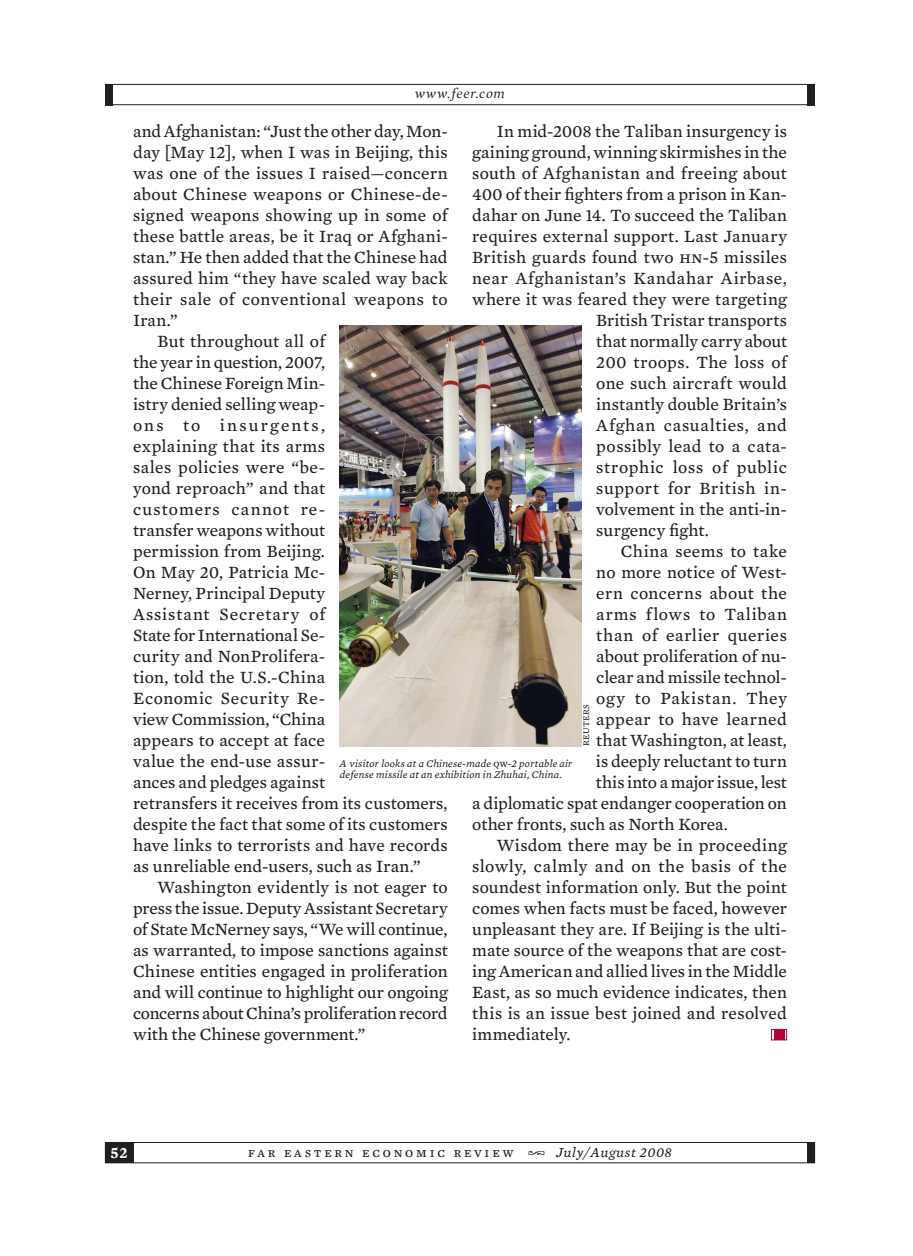
<style>
.page{position:relative;width:913px;height:1256px;background:#fff}
.page>*{position:absolute;margin:0;border:0;box-sizing:border-box;transform-origin:0 0}
.t1{font:17.5px "Mercury Text G3";letter-spacing:.01em;color:#231f20}
.t2{font:17.5px "Mercury Text G3";letter-spacing:.045em;color:#231f20}
.t3{font:17.5px "Mercury Text G3";letter-spacing:.03em;color:#231f20}
.t4{font:17.5px "Mercury Text G3";letter-spacing:.035em;color:#231f20}
.t5{font:17.5px "Mercury Text G3";letter-spacing:.04em;color:#231f20}
.t6{font:17.5px "Mercury Text G3";letter-spacing:-.015em;color:#231f20}
.t7{font:17.5px "Mercury Text G3";letter-spacing:-.01em;color:#231f20}
.t8{font:17.5px "Mercury Text G3";letter-spacing:.055em;color:#231f20}
.t9{font:17.5px "Mercury Text G3";letter-spacing:.065em;color:#231f20}
.t10{font:17.5px "Mercury Text G3";letter-spacing:.125em;color:#231f20}
.t11{font:700 15.75px "Mercury Numeric G3";color:#fff}
.t12{font:14px "Mercury Text G3 Roman SC";letter-spacing:.2em;color:#231f20}
.t13{font:italic 14px "Mercury Text G1";letter-spacing:.05em;color:#231f20}
.t14{font:italic 10.5px/10.5px "Mercury Text G3";letter-spacing:.015em;color:#231f20}
.t15{font:8.75px "Mercury Text G3 Roman SC";letter-spacing:.03em;color:#231f20}
.s1{font-family:"Mercury Text G3 Roman SC"}
.s2{font-family:"Mercury Text G3 Roman SC";font-style:normal}
.s3{font-family:"L Decoration Pi One";font-size:17.5px}
.s4{font-family:"Mercury Text G3";font-style:italic}
</style>
<div class="page">
<div style="left:105px;top:1141px;width:710px;height:21px;border:1px solid #231f20"></div>
<div style="left:105px;top:1141px;width:28px;height:21px;background:#231f20"></div>
<div style="left:808px;top:1141px;width:7px;height:21px;background:#231f20"></div>
<hr style="left:105px;top:84px;width:710px;height:1px;background:#231f20">
<div style="left:808px;top:84px;width:7px;height:21px;background:#231f20"></div>
<div style="left:105px;top:84px;width:7px;height:21px;background:#231f20"></div>
<hr style="left:105px;top:104px;width:710px;height:1px;background:#231f20">
<div style="left:774px;top:1029px;width:10px;height:10px;background:#b30437"></div>
<div style="left:771px;top:1028px;width:16px;height:11px;border:1px solid #b30437"></div>
<img style="left:340px;top:325px;width:241px;height:420px">
<p class="t13" style="left:415px;top:85px;width:92px">www.feer.com</p>
<p class="t1" style="left:133px;top:120px;width:316px">and Afghanistan: “Just the other day, Mon-</p>
<p class="t1" style="left:133px;top:141px;width:316px">day [May 12], when I was in Beijing, this</p>
<p class="t1" style="left:133px;top:162px;width:316px">was one of the issues I raised—concern</p>
<p class="t1" style="left:133px;top:183px;width:316px">about Chinese weapons or Chinese-de-</p>
<p class="t1" style="left:133px;top:204px;width:316px">signed weapons showing up in some of</p>
<p class="t1" style="left:133px;top:225px;width:316px">these battle areas, be it Iraq or Afghani-</p>
<p class="t1" style="left:133px;top:246px;width:316px">stan.” He then added that the Chinese had</p>
<p class="t1" style="left:133px;top:267px;width:316px">assured him “they have scaled way back</p>
<p class="t1" style="left:133px;top:288px;width:316px">their sale of conventional weapons to</p>
<p class="t1" style="left:133px;top:309px;width:46px">Iran.”</p>
<p class="t1" style="left:157px;top:330px;width:169px">But throughout all of</p>
<p class="t1" style="left:133px;top:351px;width:193px">the year in question, 2007,</p>
<p class="t1" style="left:133px;top:372px;width:194px">the Chinese Foreign Min-</p>
<p class="t1" style="left:133px;top:393px;width:194px">istry denied selling weap-</p>
<p class="t10" style="left:133px;top:414px;width:193px">ons to insurgents,</p>
<p class="t4" style="left:133px;top:435px;width:194px">explaining that its arms</p>
<p class="t1" style="left:133px;top:456px;width:194px">sales policies were “be-</p>
<p class="t1" style="left:133px;top:477px;width:193px">yond reproach” and that</p>
<p class="t9" style="left:133px;top:498px;width:194px">customers cannot re-</p>
<p class="t1" style="left:133px;top:519px;width:193px">transfer weapons without</p>
<p class="t1" style="left:133px;top:540px;width:193px">permission from Beijing.</p>
<p class="t1" style="left:133px;top:561px;width:194px">On May 20, Patricia Mc-</p>
<p class="t1" style="left:133px;top:582px;width:193px">Nerney, Principal Deputy</p>
<p class="t8" style="left:133px;top:603px;width:194px">Assistant Secretary of</p>
<p class="t1" style="left:133px;top:624px;width:194px">State for International Se-</p>
<p class="t1" style="left:133px;top:645px;width:194px">curity and NonProlifera-</p>
<p class="t1" style="left:133px;top:666px;width:193px">tion, told the U.S.-China</p>
<p class="t5" style="left:133px;top:687px;width:194px">Economic Security Re-</p>
<p class="t1" style="left:133px;top:708px;width:193px">view Commission, “China</p>
<p class="t1" style="left:133px;top:729px;width:193px">appears to accept at face</p>
<p class="t1" style="left:133px;top:750px;width:194px">value the end-use assur-</p>
<p class="t1" style="left:133px;top:771px;width:193px">ances and pledges against</p>
<p class="t1" style="left:133px;top:792px;width:316px">retransfers it receives from its customers,</p>
<p class="t1" style="left:133px;top:813px;width:316px">despite the fact that some of its customers</p>
<p class="t1" style="left:133px;top:834px;width:316px">have links to terrorists and have records</p>
<p class="t1" style="left:133px;top:855px;width:289px">as unreliable end-users, such as Iran.”</p>
<p class="t1" style="left:157px;top:876px;width:292px">Washington evidently is not eager to</p>
<p class="t1" style="left:133px;top:897px;width:316px">press the issue. Deputy Assistant Secretary</p>
<p class="t7" style="left:133px;top:918px;width:316px">of State McNerney says, “We will continue,</p>
<p class="t1" style="left:133px;top:939px;width:316px">as warranted, to impose sanctions against</p>
<p class="t1" style="left:133px;top:960px;width:316px">Chinese entities engaged in proliferation</p>
<p class="t1" style="left:133px;top:981px;width:316px">and will continue to highlight our ongoing</p>
<p class="t6" style="left:133px;top:1002px;width:316px">concerns about China’s proliferation record</p>
<p class="t1" style="left:133px;top:1023px;width:234px">with the Chinese government.”</p>
<p class="t1" style="left:497px;top:120px;width:292px">In mid-2008 the Taliban insurgency is</p>
<p class="t1" style="left:472px;top:141px;width:316px">gaining ground, winning skirmishes in the</p>
<p class="t1" style="left:472px;top:162px;width:316px">south of Afghanistan and freeing about</p>
<p class="t1" style="left:472px;top:183px;width:316px">400 of their fighters from a prison in Kan-</p>
<p class="t1" style="left:472px;top:204px;width:316px">dahar on June 14. To succeed the Taliban</p>
<p class="t1" style="left:472px;top:225px;width:316px">requires external support. Last January</p>
<p class="t1" style="left:472px;top:246px;width:316px">British guards found two <span class="s1">hn</span>-5 missiles</p>
<p class="t2" style="left:472px;top:267px;width:316px">near Afghanistan’s Kandahar Airbase,</p>
<p class="t1" style="left:472px;top:288px;width:316px">where it was feared they were targeting</p>
<p class="t1" style="left:596px;top:309px;width:192px">British Tristar transports</p>
<p class="t1" style="left:596px;top:330px;width:192px">that normally carry about</p>
<p class="t1" style="left:596px;top:351px;width:192px">200 troops. The loss of</p>
<p class="t1" style="left:596px;top:372px;width:192px">one such aircraft would</p>
<p class="t1" style="left:596px;top:393px;width:192px">instantly double Britain’s</p>
<p class="t2" style="left:596px;top:414px;width:192px">Afghan casualties, and</p>
<p class="t3" style="left:596px;top:435px;width:192px">possibly lead to a cata-</p>
<p class="t4" style="left:596px;top:456px;width:192px">strophic loss of public</p>
<p class="t5" style="left:596px;top:477px;width:192px">support for British in-</p>
<p class="t1" style="left:596px;top:498px;width:192px">volvement in the anti-in-</p>
<p class="t1" style="left:596px;top:519px;width:114px">surgency fight.</p>
<p class="t3" style="left:621px;top:540px;width:168px">China seems to take</p>
<p class="t1" style="left:596px;top:561px;width:192px">no more notice of West-</p>
<p class="t1" style="left:596px;top:582px;width:192px">ern concerns about the</p>
<p class="t2" style="left:596px;top:603px;width:192px">arms flows to Taliban</p>
<p class="t3" style="left:596px;top:624px;width:192px">than of earlier queries</p>
<p class="t1" style="left:596px;top:645px;width:192px">about proliferation of nu-</p>
<p class="t1" style="left:596px;top:666px;width:192px">clear and missile technol-</p>
<p class="t2" style="left:596px;top:687px;width:192px">ogy to Pakistan. They</p>
<p class="t1" style="left:596px;top:708px;width:192px">appear to have learned</p>
<p class="t1" style="left:596px;top:729px;width:192px">that Washington, at least,</p>
<p class="t1" style="left:596px;top:750px;width:193px">is deeply reluctant to turn</p>
<p class="t1" style="left:596px;top:771px;width:192px">this into a major issue, lest</p>
<p class="t1" style="left:472px;top:792px;width:316px">a diplomatic spat endanger cooperation on</p>
<p class="t1" style="left:472px;top:813px;width:257px">other fronts, such as North Korea.</p>
<p class="t1" style="left:497px;top:834px;width:292px">Wisdom there may be in proceeding</p>
<p class="t1" style="left:472px;top:855px;width:316px">slowly, calmly and on the basis of the</p>
<p class="t1" style="left:472px;top:876px;width:316px">soundest information only. But the point</p>
<p class="t1" style="left:472px;top:897px;width:316px">comes when facts must be faced, however</p>
<p class="t1" style="left:472px;top:918px;width:316px">unpleasant they are. If Beijing is the ulti-</p>
<p class="t1" style="left:472px;top:939px;width:316px">mate source of the weapons that are cost-</p>
<p class="t1" style="left:472px;top:960px;width:316px">ing American and allied lives in the Middle</p>
<p class="t1" style="left:472px;top:981px;width:316px">East, as so much evidence indicates, then</p>
<p class="t1" style="left:472px;top:1002px;width:316px">this is an issue best joined and resolved</p>
<p class="t1" style="left:472px;top:1023px;width:100px">immediately.</p>
<p class="t15" style="left:581px;top:745px;width:43px;rotate:-90deg">REUTERS</p>
<p class="t14" style="left:340px;top:758px;width:234px">A visitor looks at a Chinese-made <span class="s2">qw</span>-2 portable air defense missile at an exhibition in Zhuhai, China.</p>
<p class="t11" style="left:110px;top:1144px;width:19px">52</p>
<p class="t12" style="left:248px;top:1143px;width:425px">far eastern economic review <span class="s3">m</span> <span class="s4">July/August 2008</span></p>
</div>
